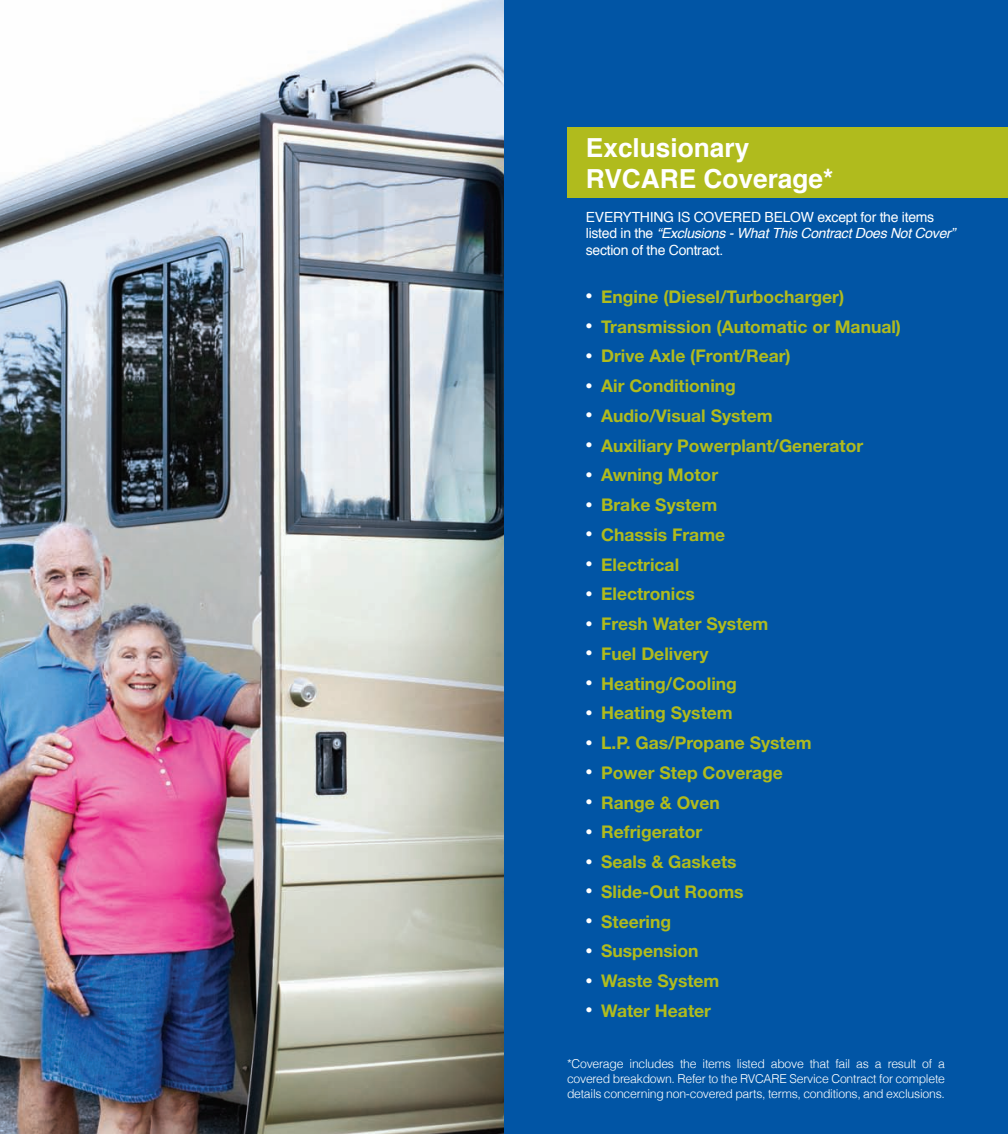
<style>
.page{position:relative;width:1008px;height:1134px;background:#fff}
.page>*{position:absolute;margin:0;border:0;box-sizing:border-box;transform-origin:0 0}
.t1{font:700 26.25px "Helvetica";color:#fff}
.t2{font:700 17.5px "Helvetica Neue LT Std";color:#b0bb1d}
.t3{font:14px/16.8px "Helvetica";letter-spacing:-.02em;color:#fff}
.t4{font:300 12.25px/14.7px "Helvetica";letter-spacing:-.02em;color:#fff;text-align:justify}
.s1{font-style:italic}
</style>
<div class="page">
<div style="left:504px;top:0;width:504px;height:1134px;background:#0155a5"></div>
<img style="left:0;top:0;width:504px;height:1134px">
<div style="left:567px;top:127px;width:441px;height:71px;background:#b0bb1d"></div>
<p class="t1" style="left:586px;top:126px;width:165px">Exclusionary</p>
<p class="t1" style="left:586px;top:158px;width:249px">RVCARE Coverage*</p>
<p class="t3" style="left:586px;top:209px;width:371px">EVERYTHING IS COVERED BELOW except for the items listed in the <span class="s1">“Exclusions - What This Contract Does Not Cover” </span>section of the Contract.</p>
<p class="t2" style="left:586px;top:286px;width:260px"><sup>●</sup> Engine (Diesel/Turbocharger)</p>
<p class="t2" style="left:586px;top:316px;width:317px"><sup>●</sup> Transmission (Automatic or Manual)</p>
<p class="t2" style="left:586px;top:345px;width:206px"><sup>●</sup> Drive Axle (Front/Rear)</p>
<p class="t2" style="left:586px;top:375px;width:152px"><sup>●</sup> Air Conditioning</p>
<p class="t2" style="left:586px;top:405px;width:188px"><sup>●</sup> Audio/Visual System</p>
<p class="t2" style="left:586px;top:435px;width:279px"><sup>●</sup> Auxiliary Powerplant/Generator</p>
<p class="t2" style="left:586px;top:464px;width:134px"><sup>●</sup> Awning Motor</p>
<p class="t2" style="left:586px;top:494px;width:133px"><sup>●</sup> Brake System</p>
<p class="t2" style="left:586px;top:524px;width:141px"><sup>●</sup> Chassis Frame</p>
<p class="t2" style="left:586px;top:554px;width:95px"><sup>●</sup> Electrical</p>
<p class="t2" style="left:586px;top:583px;width:110px"><sup>●</sup> Electronics</p>
<p class="t2" style="left:586px;top:613px;width:184px"><sup>●</sup> Fresh Water System</p>
<p class="t2" style="left:586px;top:643px;width:124px"><sup>●</sup> Fuel Delivery</p>
<p class="t2" style="left:586px;top:673px;width:153px"><sup>●</sup> Heating/Cooling</p>
<p class="t2" style="left:586px;top:702px;width:148px"><sup>●</sup> Heating System</p>
<p class="t2" style="left:586px;top:732px;width:227px"><sup>●</sup> L.P. Gas/Propane System</p>
<p class="t2" style="left:586px;top:762px;width:199px"><sup>●</sup> Power Step Coverage</p>
<p class="t2" style="left:586px;top:792px;width:135px"><sup>●</sup> Range &amp; Oven</p>
<p class="t2" style="left:586px;top:821px;width:118px"><sup>●</sup> Refrigerator</p>
<p class="t2" style="left:586px;top:851px;width:152px"><sup>●</sup> Seals &amp; Gaskets</p>
<p class="t2" style="left:586px;top:881px;width:159px"><sup>●</sup> Slide-Out Rooms</p>
<p class="t2" style="left:586px;top:911px;width:87px"><sup>●</sup> Steering</p>
<p class="t2" style="left:586px;top:940px;width:114px"><sup>●</sup> Suspension</p>
<p class="t2" style="left:586px;top:970px;width:135px"><sup>●</sup> Waste System</p>
<p class="t2" style="left:586px;top:1000px;width:127px"><sup>●</sup> Water Heater</p>
<p class="t4" style="left:567px;top:1056px;width:379px">*Coverage includes the items listed above that fail as a result of a covered breakdown. Refer to the RVCARE Service Contract for complete details concerning non-covered parts, terms, conditions, and exclusions.</p>
</div>
